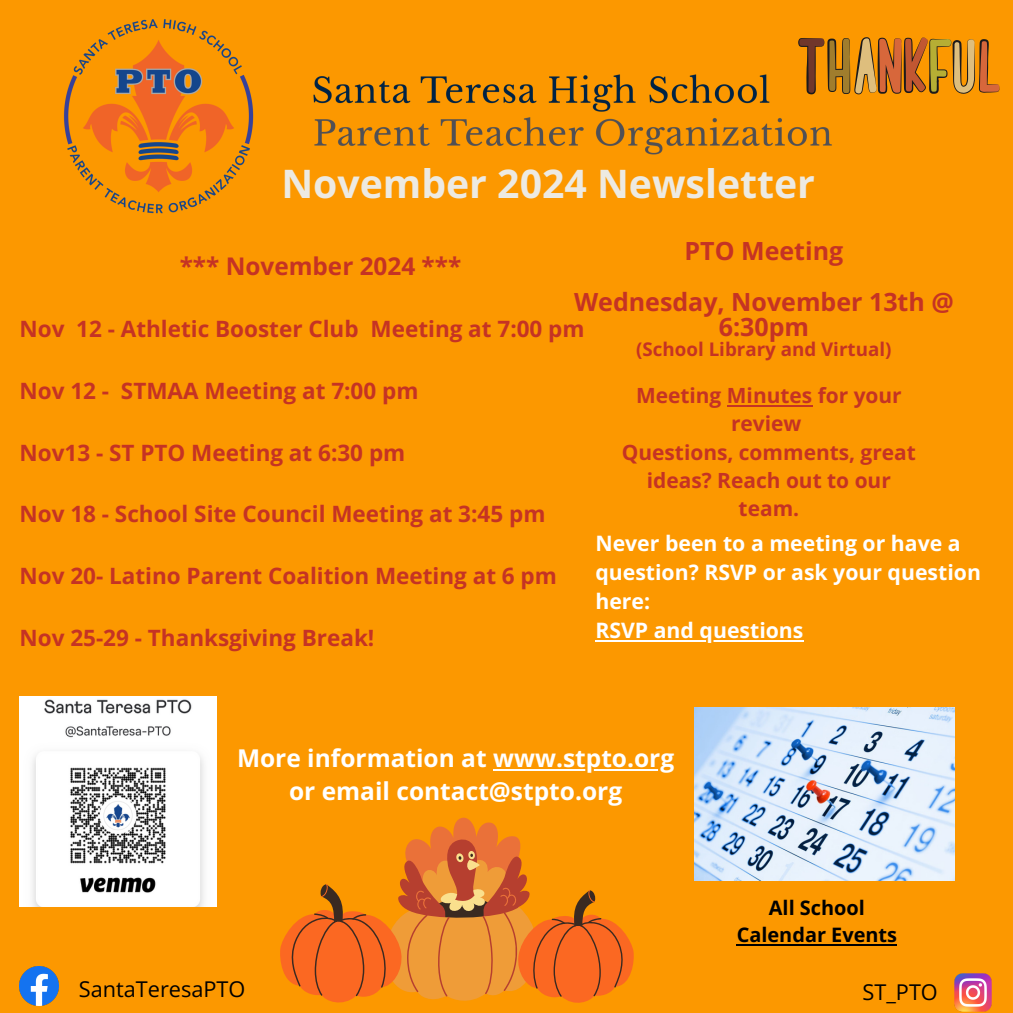
<style>
.page{position:relative;width:1013px;height:1013px;background:#fff}
.page>*{position:absolute;margin:0;border:0;box-sizing:border-box;transform-origin:0 0}
.t1{font:700 39.12px "Open Sans";color:#edeae2}
.t2{font:700 25px/25.2px "Open Sans";color:#c53324;text-align:center}
.t3{font:700 24.5px "Open Sans";color:#fff}
.t4{font:700 24.25px "Open Sans";color:#c53324}
.t5{font:700 22.5px "Open Sans";color:#c53324}
.t6{font:21.75px "Open Sans";color:#000}
.t7{font:700 21.25px/29px "Open Sans";color:#fff}
.t8{font:700 20.88px/28.1px "Open Sans";color:#c53324;text-align:center}
.t9{font:700 19.88px/27.2px "Open Sans";color:#000;text-align:center}
.t10{font:700 18.75px "Open Sans";color:#c53324}
</style>
<div class="page">
<div style="left:0;top:0;width:1012px;height:1012px;background:#fc9800"></div>
<img style="left:64px;top:42px;width:32px;height:148px">
<img style="left:96px;top:19px;width:736px;height:195px">
<img style="left:694px;top:707px;width:260px;height:173px">
<img style="left:20px;top:696px;width:196px;height:210px">
<img style="left:20px;top:966px;width:39px;height:39px">
<img style="left:954px;top:973px;width:37px;height:38px">
<hr style="left:493px;top:768px;width:181px;height:2px;background:#fff">
<svg style="left:280px;top:817px;width:354px;height:186px"></svg>
<svg style="left:798px;top:37px;width:201px;height:57px"></svg>
<hr style="left:727px;top:405px;width:85px;height:2px;background:#c53324">
<hr style="left:595px;top:639px;width:208px;height:2px;background:#fff">
<hr style="left:736px;top:943px;width:161px;height:2px;background:#000">
<p class="t1" style="left:281px;top:156px;width:535px">November 2024 Newsletter</p>
<h2 class="t2" style="left:684px;top:238px;width:160px">PTO Meeting</h2>
<p class="t2" style="left:574px;top:288px;width:381px">Wednesday, November 13th @<br>6:30pm</p>
<p class="t10" style="left:636px;top:335px;width:256px">(School Library and Virtual)</p>
<p class="t8" style="left:621px;top:381px;width:296px">Meeting Minutes for your review<br>Questions, comments, great ideas? Reach out to our team.</p>
<p class="t7" style="left:595px;top:528px;width:387px">Never been to a meeting or have a question? RSVP or ask your question here:</p>
<p class="t7" style="left:595px;top:615px;width:210px">RSVP and questions</p>
<p class="t4" style="left:180px;top:249px;width:283px">*** November 2024 ***</p>
<p class="t5" style="left:20px;top:313px;width:566px">Nov 12 - Athletic Booster Club Meeting at 7:00 pm</p>
<h2 class="t5" style="left:20px;top:374px;width:400px">Nov 12 - STMAA Meeting at 7:00 pm</h2>
<h2 class="t5" style="left:20px;top:436px;width:387px">Nov13 - ST PTO Meeting at 6:30 pm</h2>
<h2 class="t5" style="left:20px;top:498px;width:527px">Nov 18 - School Site Council Meeting at 3:45 pm</h2>
<h4 class="t5" style="left:20px;top:560px;width:539px">Nov 20- Latino Parent Coalition Meeting at 6 pm</h4>
<h4 class="t5" style="left:20px;top:622px;width:356px">Nov 25-29 - Thanksgiving Break!</h4>
<h4 class="t3" style="left:237px;top:740px;width:438px">More information at www.stpto.org</h4>
<h4 class="t3" style="left:289px;top:774px;width:334px">or email contact@stpto.org</h4>
<h5 class="t9" style="left:736px;top:893px;width:162px">All School<br>Calendar Events</h5>
<p class="t6" style="left:79px;top:974px;width:168px">SantaTeresaPTO</p>
<p class="t6" style="left:862px;top:977px;width:77px">ST_PTO</p>
</div>
